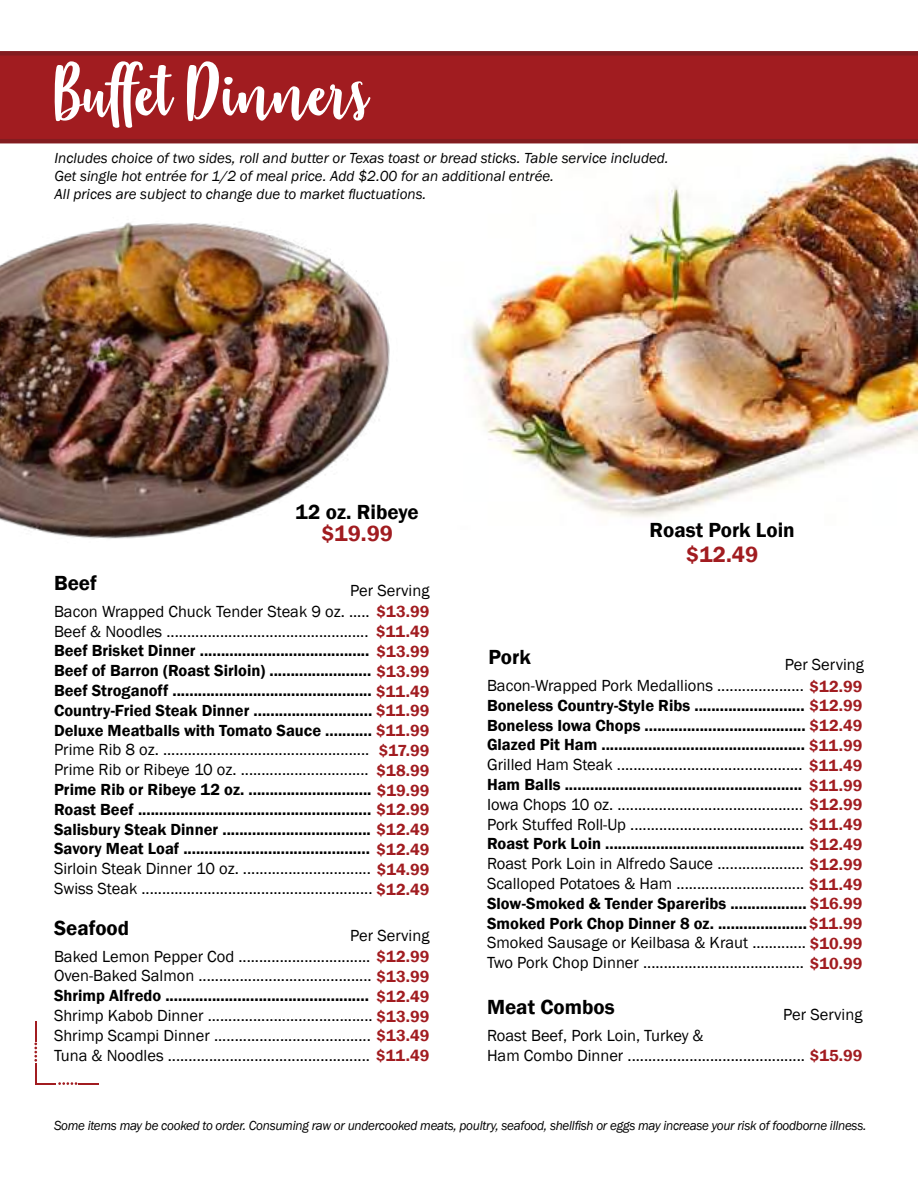
<style>
.page{position:relative;width:918px;height:1188px;background:#fff}
.page>*{position:absolute;margin:0;border:0;box-sizing:border-box;transform-origin:0 0}
.t1{font:90px "Strawberry Blossom";color:#fff}
.t2{font:600 22.5px "Franklin Gothic";color:#a11c20}
.t3{font:600 21px "Franklin Gothic";color:#000}
.t4{font:16.5px/19.8px "Franklin Gothic";color:#000}
.t5{font:600 16.5px/19.8px "Franklin Gothic";color:#000}
.t6{font:600 16.5px/19.8px "Franklin Gothic";color:#a11c20}
.t7{font:italic 15px/18px "Franklin Gothic";color:#000}
.t8{font:italic 13.5px "Franklin Gothic";letter-spacing:-.02em;color:#000}
.s1{font-weight:400}
.s2{color:#a11c20}
.s3{font-weight:600;color:#a11c20}
.s4{font-weight:600}
</style>
<div class="page">
<img style="left:440px;top:143px;width:478px;height:374px">
<img style="left:0;top:222px;width:390px;height:317px">
<svg style="left:0;top:51px;width:918px;height:92px"></svg>
<svg style="left:58px;top:1082px;width:41px;height:3px"></svg>
<svg style="left:34px;top:1021px;width:3px;height:62px"></svg>
<hr style="left:35px;top:1083px;width:21px;height:2px;background:#a11c20">
<h1 class="t1" style="left:54px;top:48px;width:316px">Buffet Dinners</h1>
<p class="t7" style="left:54px;top:149px;width:616px">Includes choice of two sides, roll and butter or Texas toast or bread sticks. Table service included.<br>Get single hot entrée for 1/2 of meal price. Add $2.00 for an additional entrée.<br>All prices are subject to change due to market fluctuations.</p>
<p class="t3" style="left:296px;top:499px;width:125px">12 oz. Ribeye</p>
<h2 class="t2" style="left:321px;top:520px;width:73px">$19.99</h2>
<p class="t3" style="left:54px;top:570px;width:44px">Beef</p>
<p class="t5" style="left:54px;top:602px;width:377px"><span class="s1">Bacon Wrapped Chuck Tender Steak 9 oz. .....</span> <span class="s2">$13.99<br></span><span class="s1">Beef &amp; Noodles .................................................<br></span>Beef Brisket Dinner ........................................ <span class="s2">$13.99<br></span>Beef of Barron (Roast Sirloin) ........................ <span class="s2">$13.99<br></span>Beef Stroganoff ............................................... <span class="s2">$11.49<br></span>Country-Fried Steak Dinner ............................ <span class="s2">$11.99<br></span>Deluxe Meatballs with Tomato Sauce ........... <span class="s2">$11.99<br></span><span class="s1">Prime Rib 8 oz. ..................................................<br>Prime Rib or Ribeye 10 oz. ...............................<br></span>Prime Rib or Ribeye 12 oz. ............................. <span class="s2">$19.99<br></span>Roast Beef ....................................................... <span class="s2">$12.99<br></span>Salisbury Steak Dinner ................................... <span class="s2">$12.49<br></span>Savory Meat Loaf ............................................ <span class="s2">$12.49<br></span><span class="s1">Sirloin Steak Dinner 10 oz. ...............................</span> <span class="s2">$14.99<br></span><span class="s1">Swiss Steak ........................................................</span> <span class="s2">$12.49</span></p>
<p class="t4" style="left:350px;top:581px;width:81px">Per Serving</p>
<p class="t6" style="left:376px;top:622px;width:55px">$11.49</p>
<p class="t6" style="left:377px;top:741px;width:54px">$17.99 $18.99</p>
<p class="t3" style="left:54px;top:915px;width:77px">Seafood</p>
<p class="t4" style="left:350px;top:926px;width:81px">Per Serving</p>
<p class="t4" style="left:54px;top:947px;width:377px">Baked Lemon Pepper Cod ................................ <span class="s3">$12.99<br></span>Oven-Baked Salmon .......................................... <span class="s3">$13.99<br></span><span class="s4">Shrimp Alfredo ................................................<br></span>Shrimp Kabob Dinner ........................................ <span class="s3">$13.99<br></span>Shrimp Scampi Dinner ...................................... <span class="s3">$13.49<br></span>Tuna &amp; Noodles ................................................. <span class="s3">$11.49</span></p>
<p class="t6" style="left:377px;top:987px;width:54px">$12.49</p>
<p class="t3" style="left:650px;top:517px;width:147px">Roast Pork Loin</p>
<h2 class="t2" style="left:686px;top:541px;width:74px">$12.49</h2>
<p class="t3" style="left:489px;top:644px;width:44px">Pork</p>
<p class="t4" style="left:487px;top:676px;width:377px;text-align:justify">Bacon-Wrapped Pork Medallions ..................... <span class="s3">$12.99<br></span><span class="s4">Boneless Country-Style Ribs ..........................</span> <span class="s3">$12.99<br></span><span class="s4">Boneless Iowa Chops ......................................</span> <span class="s3">$12.49<br></span><span class="s4">Glazed Pit Ham ................................................</span> <span class="s3">$11.99<br></span>Grilled Ham Steak ............................................. <span class="s3">$11.49<br></span><span class="s4">Ham Balls ........................................................</span> <span class="s3">$11.99<br></span>Iowa Chops 10 oz. ............................................. <span class="s3">$12.99<br></span>Pork Stuffed Roll-Up .......................................... <span class="s3">$11.49<br></span><span class="s4">Roast Pork Loin ...............................................</span> <span class="s3">$12.49<br></span>Roast Pork Loin in Alfredo Sauce ..................... <span class="s3">$12.99<br></span>Scalloped Potatoes &amp; Ham ............................... <span class="s3">$11.49<br></span><span class="s4">Slow-Smoked &amp; Tender Spareribs ..................</span> <span class="s3">$16.99<br></span><span class="s4">Smoked Pork Chop Dinner 8 oz. .....................</span><span class="s3">$11.99<br></span>Smoked Sausage or Keilbasa &amp; Kraut ............. <span class="s3">$10.99<br></span>Two Pork Chop Dinner ....................................... <span class="s3">$10.99</span></p>
<p class="t4" style="left:785px;top:655px;width:81px">Per Serving</p>
<p class="t3" style="left:487px;top:994px;width:129px">Meat Combos</p>
<p class="t4" style="left:487px;top:1026px;width:377px">Roast Beef, Pork Loin, Turkey &amp;<br>Ham Combo Dinner ........................................... <span class="s3">$15.99</span></p>
<p class="t4" style="left:783px;top:1005px;width:81px">Per Serving</p>
<p class="t8" style="left:54px;top:1117px;width:814px">Some items may be cooked to order. Consuming raw or undercooked meats, poultry, seafood, shellfish or eggs may increase your risk of foodborne illness.</p>
</div>
